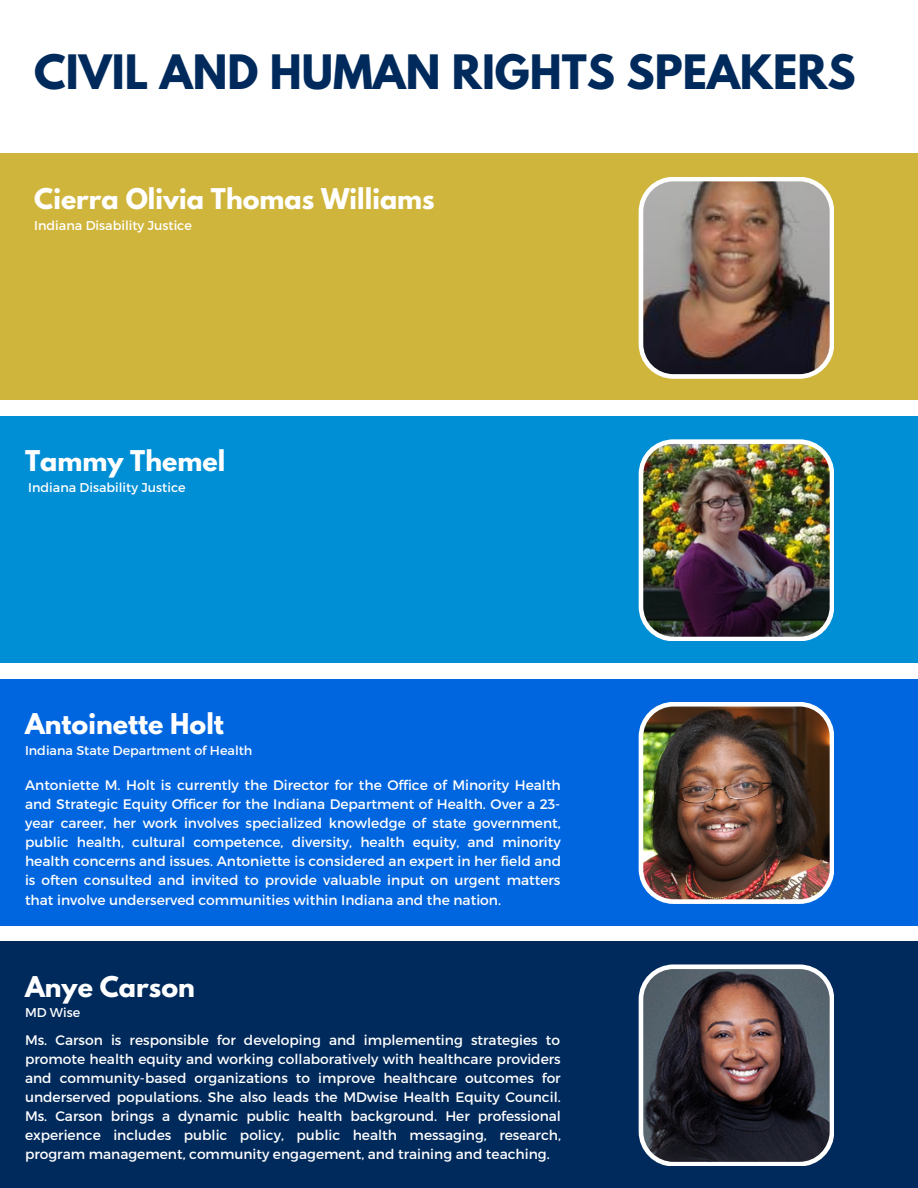
<style>
.page{position:relative;width:918px;height:1188px;background:#fff}
.page>*{position:absolute;margin:0;border:0;box-sizing:border-box;transform-origin:0 0}
.t1{font:700 42px "League Spartan";color:#002a5c}
.t2{font:700 25.35px "League Spartan";color:#fff}
.t3{font:13.8px/19.2px "Montserrat";color:#fff;text-align:justify}
.t4{font:12.75px "Montserrat";color:#fff}
</style>
<div class="page">
<div style="left:0;top:153px;width:918px;height:247px;background:#cfb53b"></div>
<svg style="left:639px;top:177px;width:195px;height:202px;background:#857268"></svg>
<div style="left:0;top:416px;width:918px;height:247px;background:#008ed4"></div>
<img style="left:639px;top:439px;width:195px;height:202px">
<div style="left:0;top:679px;width:918px;height:246px;background:#0066df"></div>
<img style="left:639px;top:702px;width:195px;height:202px">
<div style="left:0;top:941px;width:918px;height:247px;background:#002a5c"></div>
<svg style="left:639px;top:964px;width:195px;height:202px;background:#534b50"></svg>
<p class="t1" style="left:34px;top:51px;width:823px">CIVIL AND HUMAN RIGHTS SPEAKERS</p>
<p class="t2" style="left:34px;top:186px;width:402px">Cierra Olivia Thomas Williams</p>
<p class="t4" style="left:34px;top:217px;width:159px">Indiana Disability Justice</p>
<p class="t2" style="left:25px;top:449px;width:202px">Tammy Themel</p>
<p class="t4" style="left:28px;top:479px;width:159px">Indiana Disability Justice</p>
<p class="t2" style="left:25px;top:711px;width:200px">Antoinette Holt</p>
<p class="t4" style="left:25px;top:742px;width:229px">Indiana State Department of Health</p>
<p class="t3" style="left:25px;top:775px;width:538px">Antoniette M. Holt is currently the Director for the Office of Minority Health and Strategic Equity Officer for the Indiana Department of Health. Over a 23- year career, her work involves specialized knowledge of state government, public health, cultural competence, diversity, health equity, and minority health concerns and issues. Antoniette is considered an expert in her field and is often consulted and invited to provide valuable input on urgent matters that involve underserved communities within Indiana and the nation.</p>
<p class="t2" style="left:25px;top:974px;width:171px">Anye Carson</p>
<p class="t4" style="left:25px;top:1005px;width:57px">MD Wise</p>
<p class="t3" style="left:25px;top:1029px;width:538px">Ms. Carson is responsible for developing and implementing strategies to promote health equity and working collaboratively with healthcare providers and community-based organizations to improve healthcare outcomes for underserved populations. She also leads the MDwise Health Equity Council.<br>Ms. Carson brings a dynamic public health background. Her professional experience includes public policy, public health messaging, research, program management, community engagement, and training and teaching.</p>
</div>
